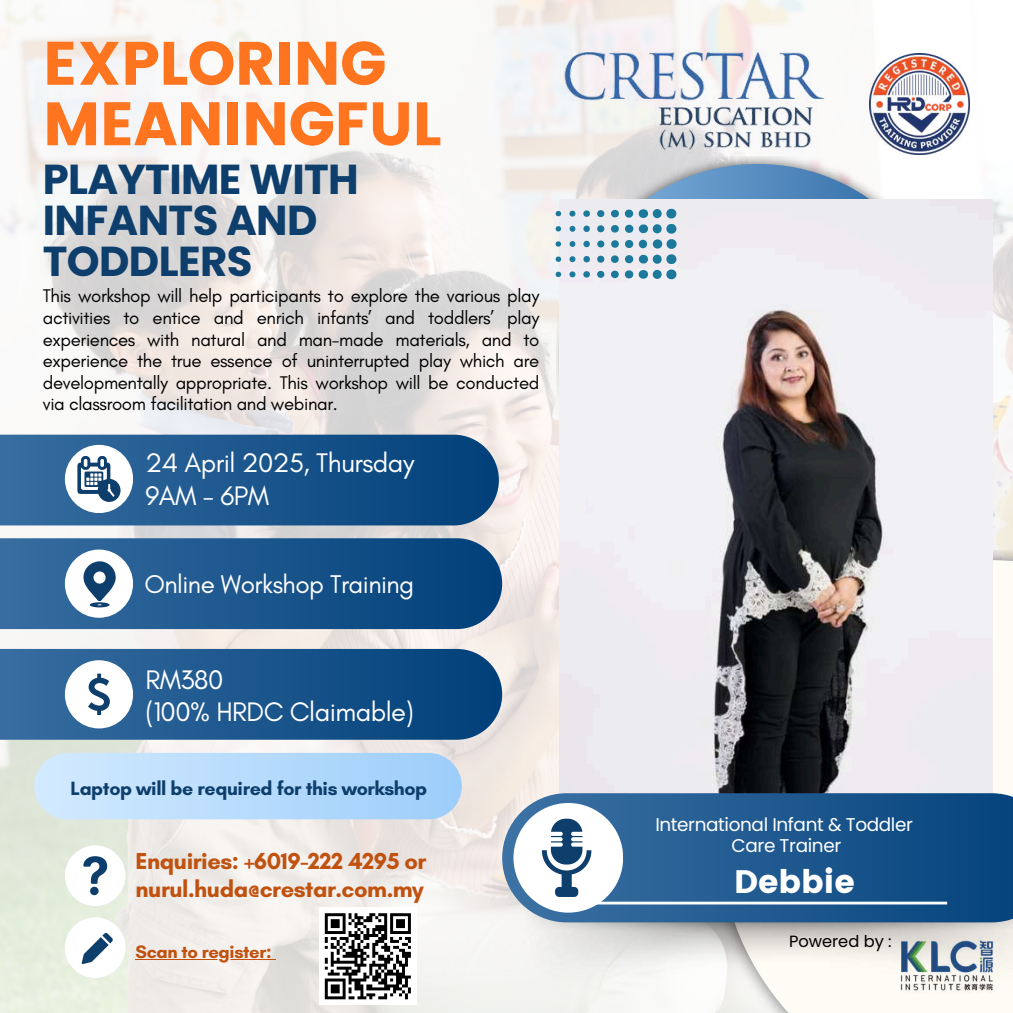
<style>
.page{position:relative;width:1013px;height:1013px;background:#fff}
.page>*{position:absolute;margin:0;border:0;box-sizing:border-box;transform-origin:0 0}
.t1{font:61.12px/60.5px "Poppins";letter-spacing:-.015em;color:#ff741f}
.t2{font:700 41.75px/41.2px "Poppins";letter-spacing:-.015em;color:#0d3e6c}
.t3{font:32.5px "Poppins";color:#fff}
.t4{font:27.38px/32.6px "Glacial Indifference";letter-spacing:-.02em;color:#fff}
.t5{font:26.12px "Glacial Indifference";letter-spacing:-.02em;color:#fff}
.t6{font:700 23.62px/28.1px "Glacial Indifference";letter-spacing:-.02em;color:#c0510e}
.t7{font:700 19.5px "Glacial Indifference";letter-spacing:-.02em;color:#0d3e6c}
.t8{font:18.62px/21.5px "Glacial Indifference";letter-spacing:-.02em;color:#000;text-align:justify}
.t9{font:18.38px/21.5px "Poppins";letter-spacing:-.02em;color:#fff;text-align:center}
.t10{font:700 18.38px "Glacial Indifference";letter-spacing:-.02em;color:#c0510e}
.t11{font:16.25px "Poppins";color:#000}
</style>
<div class="page">
<img style="left:0;top:0;width:1012px;height:1012px">
<div style="left:718px;top:560px;width:294px;height:452px;background:#fffcf6"></div>
<img style="left:556px;top:157px;width:403px;height:403px">
<svg style="left:563px;top:164px;width:389px;height:389px;background:#578dc0"></svg>
<svg style="left:0;top:538px;width:502px;height:91px;background:#20598e"></svg>
<img style="left:559px;top:199px;width:433px;height:594px">
<img style="left:522px;top:922px;width:490px;height:70px">
<svg style="left:502px;top:793px;width:510px;height:129px;background:#255c90"></svg>
<div style="left:513px;top:803px;width:110px;height:109px;background:#fff;border-radius:50%"></div>
<svg style="left:542px;top:818px;width:49px;height:79px"></svg>
<hr style="left:588px;top:901px;width:359px;height:3px;background:#fff">
<svg style="left:0;top:434px;width:499px;height:91px;background:#215a8e"></svg>
<div style="left:34px;top:753px;width:428px;height:66px;background:linear-gradient(to right,#d3eaff,#9dcdfa);border-radius:33px"></div>
<div style="left:65px;top:445px;width:68px;height:68px;background:#fff;border-radius:50%"></div>
<div style="left:65px;top:549px;width:68px;height:68px;background:#fff;border-radius:50%"></div>
<div style="left:65px;top:845px;width:61px;height:61px;background:#fff;border-radius:50%"></div>
<svg style="left:83px;top:561px;width:33px;height:46px"></svg>
<svg style="left:77px;top:456px;width:43px;height:46px"></svg>
<svg style="left:555px;top:211px;width:6px;height:5px"></svg>
<svg style="left:569px;top:211px;width:6px;height:5px"></svg>
<svg style="left:583px;top:210px;width:7px;height:7px"></svg>
<svg style="left:597px;top:210px;width:7px;height:7px"></svg>
<svg style="left:611px;top:210px;width:8px;height:7px"></svg>
<svg style="left:625px;top:209px;width:51px;height:9px"></svg>
<svg style="left:555px;top:226px;width:6px;height:5px"></svg>
<svg style="left:569px;top:226px;width:6px;height:6px"></svg>
<svg style="left:583px;top:225px;width:7px;height:7px"></svg>
<svg style="left:597px;top:225px;width:7px;height:7px"></svg>
<svg style="left:611px;top:225px;width:8px;height:7px"></svg>
<svg style="left:555px;top:241px;width:6px;height:6px"></svg>
<svg style="left:569px;top:241px;width:6px;height:6px"></svg>
<svg style="left:583px;top:241px;width:7px;height:6px"></svg>
<svg style="left:597px;top:240px;width:7px;height:7px"></svg>
<svg style="left:611px;top:240px;width:8px;height:8px"></svg>
<svg style="left:555px;top:256px;width:6px;height:6px"></svg>
<svg style="left:569px;top:256px;width:6px;height:6px"></svg>
<svg style="left:583px;top:256px;width:7px;height:6px"></svg>
<svg style="left:597px;top:256px;width:7px;height:7px"></svg>
<svg style="left:611px;top:255px;width:7px;height:8px"></svg>
<svg style="left:555px;top:272px;width:6px;height:5px"></svg>
<svg style="left:569px;top:271px;width:6px;height:6px"></svg>
<svg style="left:583px;top:271px;width:7px;height:6px"></svg>
<svg style="left:597px;top:271px;width:7px;height:7px"></svg>
<svg style="left:611px;top:270px;width:7px;height:8px"></svg>
<svg style="left:625px;top:224px;width:51px;height:55px;background:#a1c1d1"></svg>
<svg style="left:0;top:649px;width:502px;height:90px;background:#1f588e"></svg>
<div style="left:65px;top:660px;width:68px;height:68px;background:#fff;border-radius:50%"></div>
<svg style="left:88px;top:673px;width:22px;height:41px"></svg>
<img style="left:563px;top:43px;width:267px;height:111px">
<img style="left:869px;top:54px;width:100px;height:100px">
<svg style="left:83px;top:856px;width:24px;height:39px"></svg>
<div style="left:65px;top:917px;width:61px;height:61px;background:#fff;border-radius:50%"></div>
<svg style="left:82px;top:933px;width:31px;height:30px"></svg>
<img style="left:896px;top:936px;width:101px;height:57px">
<hr style="left:136px;top:958px;width:135px;height:1px;background:#c0510e">
<div style="left:319px;top:907px;width:98px;height:98px;background:#fff"></div>
<svg style="left:324px;top:913px;width:87px;height:87px"></svg>
<h1 class="t1" style="left:43px;top:33px;width:400px">EXPLORING<br>MEANINGFUL</h1>
<h2 class="t2" style="left:43px;top:159px;width:317px">PLAYTIME WITH<br>INFANTS AND<br>TODDLERS</h2>
<p class="t8" style="left:43px;top:285px;width:498px">This workshop will help participants to explore the various play activities to entice and enrich infants’ and toddlers’ play experiences with natural and man-made materials, and to experience the true essence of uninterrupted play which are developmentally appropriate. This workshop will be conducted via classroom facilitation and webinar.</p>
<h3 class="t4" style="left:145px;top:446px;width:270px">24 April 2025, Thursday<br>9AM - 6PM</h3>
<h3 class="t5" style="left:144px;top:567px;width:271px">Online Workshop Training</h3>
<h3 class="t4" style="left:145px;top:663px;width:270px;line-height:31.9px">RM380<br>(100% HRDC Claimable)</h3>
<p class="t7" style="left:70px;top:776px;width:358px">Laptop will be required for this workshop</p>
<p class="t6" style="left:136px;top:846px;width:292px">Enquiries: +6019-222 4295 or nurul.huda@crestar.com.my</p>
<p class="t10" style="left:136px;top:940px;width:137px">Scan to register:</p>
<p class="t9" style="left:655px;top:813px;width:259px">International Infant &amp; Toddler<br>Care Trainer</p>
<h3 class="t3" style="left:734px;top:863px;width:122px">Debbie</h3>
<p class="t11" style="left:789px;top:930px;width:104px">Powered by :</p>
</div>
